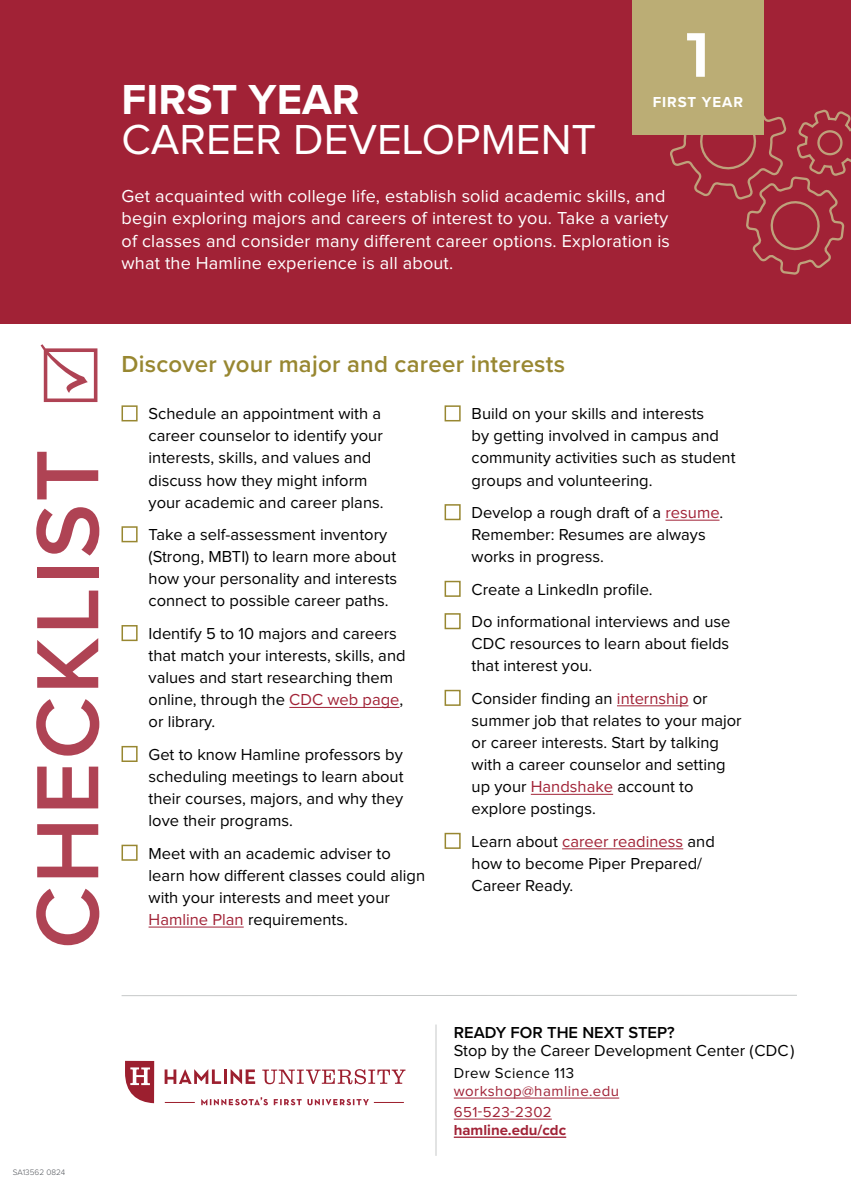
<style>
.page{position:relative;width:851px;height:1188px;background:#fff}
.page>*{position:absolute;margin:0;border:0;box-sizing:border-box;transform-origin:0 0}
.t1{font:600 91.5px "Proxima Nova";letter-spacing:.03em;color:#a12236}
.t2{font:600 85.05px "Neutraface Text";color:#fff}
.t3{font:43.5px "Proxima Nova";color:#fff}
.t4{font:700 43.5px "Proxima Nova";color:#fff}
.t5{font:600 24px "Proxima Nova";letter-spacing:.01em;color:#988731}
.t6{font:18px/22.5px "Proxima Nova";letter-spacing:.01em;color:#fff}
.t7{font:16.5px/22.2px "Proxima Nova";color:#000}
.t8{font:600 16.5px "Proxima Nova";color:#000}
.t9{font:15px/21px "Proxima Nova";letter-spacing:.03em;color:#a12236}
.t10{font:700 15px "Proxima Nova";color:#a12236}
.t11{font:15px "Proxima Nova";letter-spacing:.03em;color:#000}
.t12{font:700 15px "Proxima Nova";letter-spacing:.06em;color:#fff}
.t13{font:300 8.25px "Proxima Nova";color:#52555b}
.s1{color:#988731}
.s2{color:#a12236}
</style>
<div class="page">
<div style="left:0;top:0;width:850px;height:324px;background:#a12236"></div>
<svg style="left:670px;top:82px;width:180px;height:193px"></svg>
<hr style="left:122px;top:995px;width:674px;height:1px;background:#c6c8c8">
<div style="left:632px;top:0;width:131px;height:135px;background:#bbad75"></div>
<hr style="left:454px;top:1098px;width:165px;height:1px;background:#a12236">
<hr style="left:454px;top:1119px;width:97px;height:1px;background:#a12236">
<hr style="left:454px;top:1137px;width:112px;height:1px;background:#a12236">
<svg style="left:41px;top:344px;width:56px;height:58px"></svg>
<hr style="left:374px;top:1102px;width:30px;height:1px;background:#9e212f">
<svg style="left:201px;top:1097px;width:168px;height:8px"></svg>
<hr style="left:165px;top:1102px;width:30px;height:1px;background:#9e212f">
<svg style="left:165px;top:1069px;width:56px;height:15px"></svg>
<hr style="left:224px;top:1069px;width:3px;height:15px;background:#9c1f2f">
<svg style="left:230px;top:1069px;width:25px;height:15px"></svg>
<svg style="left:262px;top:1069px;width:143px;height:15px"></svg>
<svg style="left:125px;top:1061px;width:29px;height:42px"></svg>
<hr style="left:435px;top:1025px;width:1px;height:131px;background:#c6c8c8">
<hr style="left:289px;top:707px;width:110px;height:1px;background:#a12236">
<hr style="left:148px;top:927px;width:96px;height:1px;background:#a12236">
<hr style="left:665px;top:520px;width:54px;height:1px;background:#a12236">
<hr style="left:617px;top:706px;width:71px;height:1px;background:#a12236">
<hr style="left:531px;top:794px;width:82px;height:1px;background:#a12236">
<hr style="left:562px;top:849px;width:121px;height:1px;background:#a12236">
<h3 class="t4" style="left:122px;top:68px;width:240px">FIRST YEAR</h3>
<h3 class="t3" style="left:122px;top:119px;width:476px">CAREER DEVELOPMENT</h3>
<h2 class="t2" style="left:685px;top:-5px;width:28px">1</h2>
<p class="t12" style="left:652px;top:91px;width:92px">FIRST YEAR</p>
<p class="t6" style="left:122px;top:186px;width:550px">Get acquainted with college life, establish solid academic skills, and begin exploring majors and careers of interest to you. Take a variety of classes and consider many different career options. Exploration is what the Hamline experience is all about.</p>
<h1 class="t1" style="left:-1px;top:949px;width:501px;rotate:-90deg">CHECKLIST</h1>
<h3 class="t5" style="left:122px;top:346px;width:445px">Discover your major and career interests</h3>
<p class="t7" style="left:148px;top:403px;width:236px;text-indent:-27px"><span class="s1">■</span> Schedule an appointment with a career counselor to identify your interests, skills, and values and discuss how they might inform your academic and career plans.</p>
<p class="t7" style="left:148px;top:524px;width:250px;text-indent:-27px"><span class="s1">■</span> Take a self-assessment inventory (Strong, MBTI) to learn more about how your personality and interests connect to possible career paths.</p>
<p class="t7" style="left:148px;top:623px;width:258px;text-indent:-27px"><span class="s1">■</span> Identify 5 to 10 majors and careers that match your interests, skills, and values and start researching them online, through the <span class="s2">CDC web page</span>, or library.</p>
<p class="t7" style="left:148px;top:744px;width:256px;text-align:justify;text-indent:-27px"><span class="s1">■</span> Get to know Hamline professors by scheduling meetings to learn about their courses, majors, and why they love their programs.</p>
<p class="t7" style="left:148px;top:843px;width:278px;text-indent:-27px"><span class="s1">■</span> Meet with an academic adviser to learn how different classes could align with your interests and meet your <span class="s2">Hamline Plan</span> requirements.</p>
<p class="t7" style="left:471px;top:403px;width:265px;text-indent:-27px"><span class="s1">■</span> Build on your skills and interests<br>by getting involved in campus and community activities such as student groups and volunteering.</p>
<p class="t7" style="left:471px;top:502px;width:253px;text-indent:-27px"><span class="s1">■</span> Develop a rough draft of a <span class="s2">resume</span>.<br>Remember: Resumes are always works in progress.</p>
<p class="t7" style="left:444px;top:579px;width:209px"><span class="s1">■</span> Create a LinkedIn profile.</p>
<p class="t7" style="left:471px;top:611px;width:260px;text-align:justify;text-indent:-27px"><span class="s1">■</span> Do informational interviews and use CDC resources to learn about fields that interest you.</p>
<p class="t7" style="left:471px;top:688px;width:271px;text-indent:-27px"><span class="s1">■</span> Consider finding an <span class="s2">internship</span> or summer job that relates to your major or career interests. Start by talking with a career counselor and setting up your <span class="s2">Handshake</span> account to explore postings.</p>
<p class="t7" style="left:471px;top:831px;width:245px;text-indent:-27px"><span class="s1">■</span> Learn about <span class="s2">career readiness</span> and how to become Piper Prepared/<br>Career Ready.</p>
<p class="t13" style="left:13px;top:1166px;width:54px">SA13562 0824</p>
<p class="t8" style="left:454px;top:1020px;width:222px">READY FOR THE NEXT STEP?</p>
<p class="t7" style="left:454px;top:1040px;width:342px">Stop by the Career Development Center (CDC)</p>
<p class="t11" style="left:454px;top:1066px;width:122px">Drew Science 113</p>
<p class="t9" style="left:454px;top:1081px;width:167px">workshop@hamline.edu<br>651-523-2302</p>
<p class="t10" style="left:454px;top:1119px;width:114px">hamline.edu/cdc</p>
</div>
